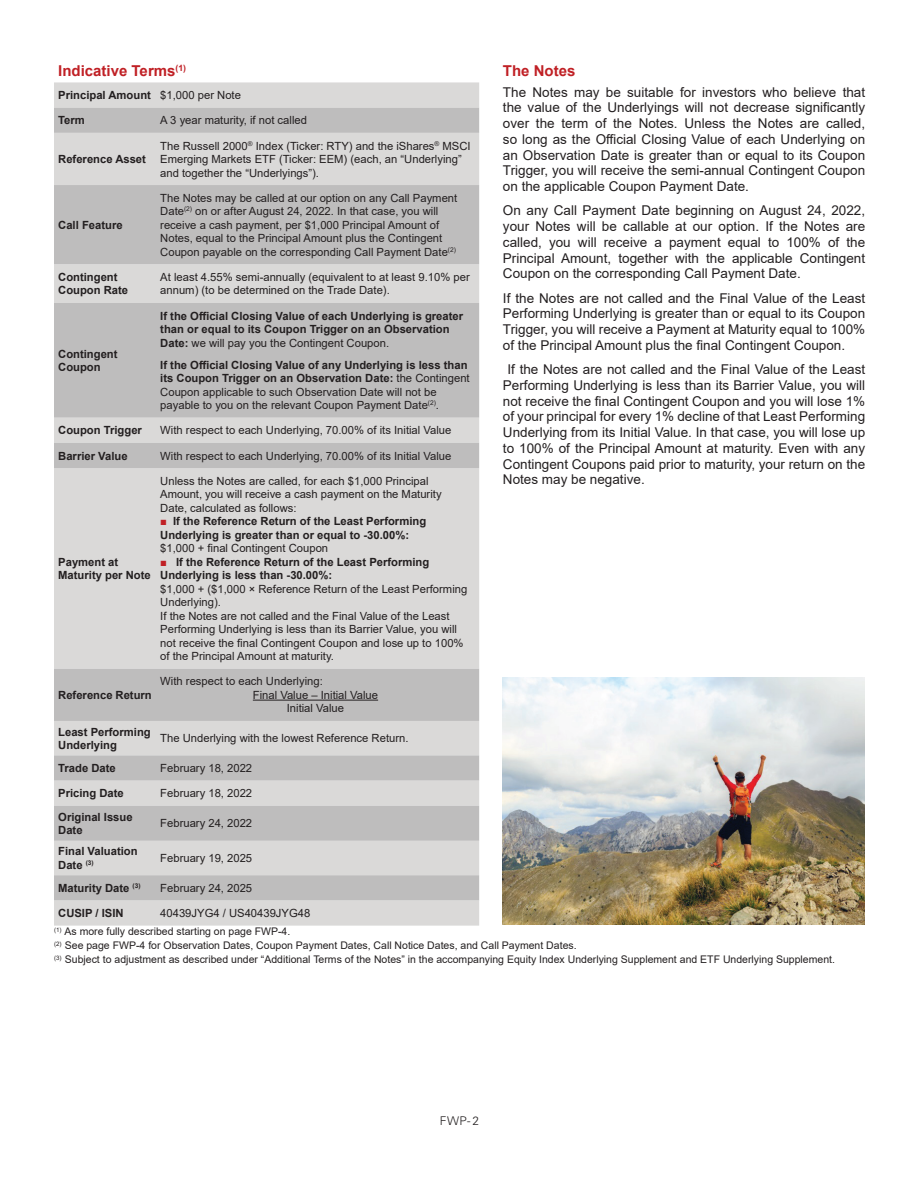
<style>
.page{position:relative;width:918px;height:1188px;background:#fff}
.page>*{position:absolute;margin:0;border:0;box-sizing:border-box;transform-origin:0 0}
.t1{font:700 15px "Arial";color:#c02025}
.t2{font:13.5px/15.8px "Arial";color:#231f20;text-align:justify}
.t3{font:300 12px "Univers";color:#231f20}
.t4{font:11.25px/13.5px "Arial";color:#231f20}
.t5{font:700 11.25px/13.5px "Arial";color:#231f20}
.t6{font:10.5px/14px "Arial";color:#231f20}
.s1{font-weight:400}
.s2{font-weight:700}
.s3{color:#c02025}
</style>
<div class="page">
<div style="left:54px;top:82px;width:425px;height:844px;background:#dad9d8"></div>
<svg style="left:54px;top:108px;width:425px;height:792px;background:#cccbcb"></svg>
<hr style="left:253px;top:700px;width:125px;height:1px;background:#231f20">
<img style="left:503px;top:677px;width:361px;height:247px">
<h1 class="t1" style="left:58px;top:61px;width:129px">Indicative Terms<sup>(1)</sup></h1>
<h1 class="t1" style="left:503px;top:61px;width:74px">The Notes</h1>
<p class="t5" style="left:58px;top:89px;width:184px">Principal Amount <span class="s1">$1,000 per Note</span></p>
<p class="t5" style="left:58px;top:114px;width:28px">Term</p>
<p class="t4" style="left:160px;top:114px;width:148px">A 3 year maturity, if not called</p>
<p class="t5" style="left:58px;top:152px;width:89px">Reference Asset</p>
<p class="t2" style="left:503px;top:84px;width:364px">The Notes may be suitable for investors who believe that the value of the Underlyings will not decrease significantly over the term of the Notes. Unless the Notes are called, so long as the Official Closing Value of each Underlying on an Observation Date is greater than or equal to its Coupon Trigger, you will receive the semi-annual Contingent Coupon on the applicable Coupon Payment Date.</p>
<p class="t2" style="left:503px;top:203px;width:364px">On any Call Payment Date beginning on August 24, 2022, your Notes will be callable at our option. If the Notes are called, you will receive a payment equal to 100% of the Principal Amount, together with the applicable Contingent Coupon on the corresponding Call Payment Date.</p>
<p class="t2" style="left:503px;top:290px;width:364px">If the Notes are not called and the Final Value of the Least Performing Underlying is greater than or equal to its Coupon Trigger, you will receive a Payment at Maturity equal to 100% of the Principal Amount plus the final Contingent Coupon.</p>
<p class="t2" style="left:503px;top:361px;width:364px;text-indent:5px">If the Notes are not called and the Final Value of the Least Performing Underlying is less than its Barrier Value, you will not receive the final Contingent Coupon and you will lose 1% of your principal for every 1% decline of that Least Performing Underlying from its Initial Value. In that case, you will lose up to 100% of the Principal Amount at maturity. Even with any Contingent Coupons paid prior to maturity, your return on the Notes may be negative.</p>
<p class="t4" style="left:160px;top:139px;width:312px">The Russell 2000<sup>®</sup> Index (Ticker: RTY) and the iShares<sup>®</sup> MSCI<br>Emerging Markets ETF (Ticker: EEM) (each, an “Underlying” and together the “Underlyings”).</p>
<p class="t4" style="left:160px;top:191px;width:299px">The Notes may be called at our option on any Call Payment Date<sup>(2)</sup> on or after August 24, 2022. In that case, you will receive a cash payment, per $1,000 Principal Amount of Notes, equal to the Principal Amount plus the Contingent Coupon payable on the corresponding Call Payment Date<sup>(2)</sup></p>
<p class="t5" style="left:58px;top:218px;width:66px">Call Feature</p>
<p class="t5" style="left:58px;top:270px;width:71px">Contingent<br>Coupon Rate</p>
<p class="t4" style="left:160px;top:270px;width:311px">At least 4.55% semi-annually (equivalent to at least 9.10% per annum) (to be determined on the Trade Date).</p>
<p class="t5" style="left:160px;top:309px;width:304px">If the Official Closing Value of each Underlying is greater than or equal to its Coupon Trigger on an Observation<br>Date: <span class="s1">we will pay you the Contingent Coupon.</span></p>
<p class="t4" style="left:160px;top:358px;width:311px"><span class="s2">If the Official Closing Value of any Underlying is less than its Coupon Trigger on an Observation Date:</span> the Contingent Coupon applicable to such Observation Date will not be payable to you on the relevant Coupon Payment Date<sup>(2)</sup>.</p>
<p class="t5" style="left:58px;top:347px;width:61px">Contingent<br>Coupon</p>
<p class="t5" style="left:58px;top:424px;width:85px">Coupon Trigger</p>
<p class="t4" style="left:160px;top:424px;width:293px">With respect to each Underlying, 70.00% of its Initial Value</p>
<p class="t5" style="left:58px;top:449px;width:71px">Barrier Value</p>
<p class="t4" style="left:160px;top:449px;width:293px">With respect to each Underlying, 70.00% of its Initial Value</p>
<p class="t4" style="left:160px;top:474px;width:283px">Unless the Notes are called, for each $1,000 Principal<br>Amount, you will receive a cash payment on the Maturity<br>Date, calculated as follows:</p>
<p class="t5" style="left:160px;top:515px;width:267px"><span class="s3">■</span> If the Reference Return of the Least Performing<br>Underlying is greater than or equal to -30.00%:</p>
<p class="t4" style="left:160px;top:541px;width:169px">$1,000 + final Contingent Coupon</p>
<p class="t5" style="left:160px;top:555px;width:271px"><span class="s3">■</span> If the Reference Return of the Least Performing<br>Underlying is less than -30.00%:</p>
<p class="t4" style="left:160px;top:582px;width:309px">$1,000 + ($1,000 × Reference Return of the Least Performing Underlying).<br>If the Notes are not called and the Final Value of the Least Performing Underlying is less than its Barrier Value, you will not receive the final Contingent Coupon and lose up to 100% of the Principal Amount at maturity.</p>
<p class="t5" style="left:58px;top:555px;width:94px">Payment at<br>Maturity per Note</p>
<p class="t5" style="left:58px;top:688px;width:95px">Reference Return</p>
<p class="t4" style="left:160px;top:675px;width:164px">With respect to each Underlying:</p>
<p class="t4" style="left:253px;top:688px;width:127px">Final Value – Initial Value</p>
<p class="t4" style="left:287px;top:702px;width:59px">Initial Value</p>
<p class="t5" style="left:58px;top:725px;width:94px">Least Performing<br>Underlying</p>
<p class="t4" style="left:160px;top:731px;width:250px">The Underlying with the lowest Reference Return.</p>
<p class="t5" style="left:58px;top:762px;width:59px">Trade Date</p>
<p class="t4" style="left:160px;top:761px;width:93px">February 18, 2022</p>
<p class="t5" style="left:58px;top:787px;width:67px">Pricing Date</p>
<p class="t4" style="left:160px;top:787px;width:93px">February 18, 2022</p>
<p class="t5" style="left:58px;top:810px;width:76px">Original Issue<br>Date</p>
<p class="t4" style="left:160px;top:817px;width:93px">February 24, 2022</p>
<p class="t5" style="left:58px;top:845px;width:81px">Final Valuation<br>Date <sup>(3)</sup></p>
<p class="t4" style="left:160px;top:851px;width:93px">February 19, 2025</p>
<p class="t5" style="left:58px;top:881px;width:84px">Maturity Date <sup>(3)</sup></p>
<p class="t4" style="left:160px;top:881px;width:93px">February 24, 2025</p>
<p class="t5" style="left:58px;top:907px;width:67px">CUSIP / ISIN</p>
<p class="t4" style="left:160px;top:906px;width:152px">40439JYG4 / US40439JYG48</p>
<p class="t6" style="left:54px;top:925px;width:783px"><sup>(1)</sup> As more fully described starting on page FWP-4.<br><sup>(2)</sup> See page FWP-4 for Observation Dates, Coupon Payment Dates, Call Notice Dates, and Call Payment Dates.<br><sup>(3)</sup> Subject to adjustment as described under “Additional Terms of the Notes” in the accompanying Equity Index Underlying Supplement and ETF Underlying Supplement.</p>
<p class="t3" style="left:440px;top:1114px;width:41px">FWP- 2</p>
</div>
